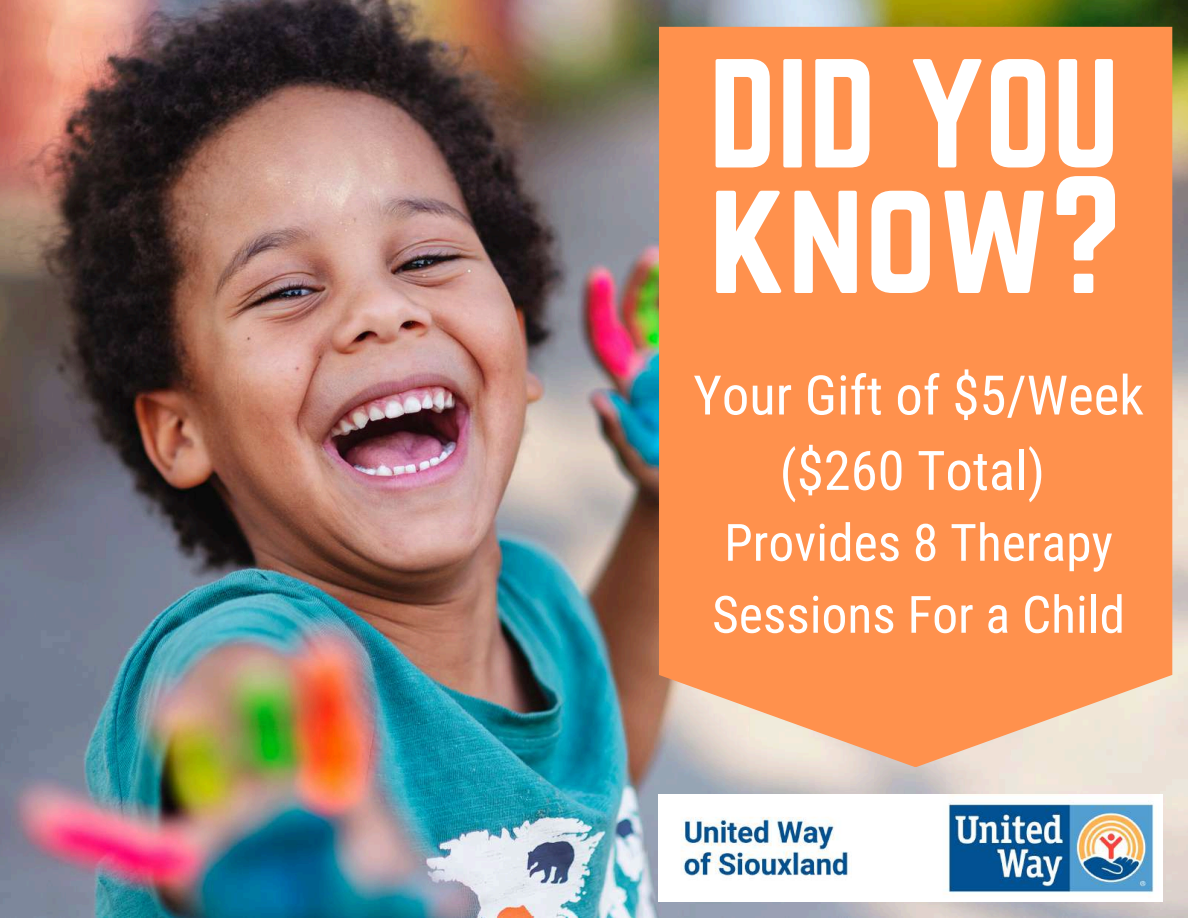
<style>
.page{position:relative;width:1188px;height:918px;background:#fff}
.page>*{position:absolute;margin:0;border:0;box-sizing:border-box;transform-origin:0 0}
.t1{font:146.1px "Norwester";color:#fff}
.t2{font:135.6px "Norwester";color:#fff}
.t3{font:54.6px/75.3px "Roboto Condensed";color:#fff;text-align:center}
.t4{font:51.45px/72px "Roboto Condensed";color:#fff}
</style>
<div class="page">
<img style="left:0;top:0;width:1188px;height:918px">
<div style="left:659px;top:27px;width:513px;height:740px;background:#ff914d"></div>
<img style="left:659px;top:794px;width:504px;height:107px">
<h2 class="t2" style="left:709px;top:32px;width:412px">DID YOU</h2>
<h1 class="t1" style="left:709px;top:147px;width:415px">know?</h1>
<p class="t3" style="left:693px;top:358px;width:452px">Your Gift of $5/Week ($260 Total)</p>
<p class="t4" style="left:712px;top:507px;width:415px">Provides 8 Therapy<br>Sessions For a Child</p>
</div>
